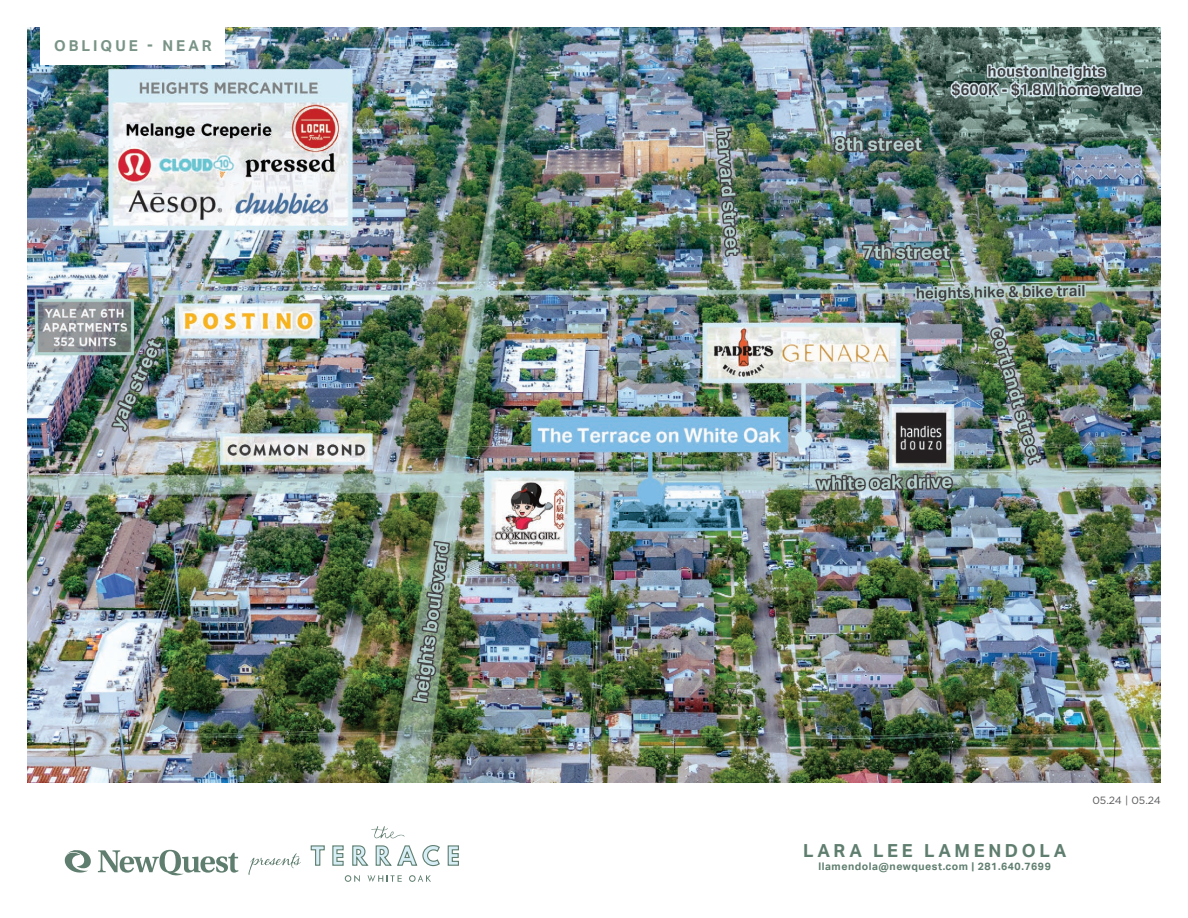
<style>
.page{position:relative;width:1188px;height:918px;background:#fff}
.page>*{position:absolute;margin:0;border:0;box-sizing:border-box;transform-origin:0 0}
.t1{font:700 18px "Aktiv Grotesk";letter-spacing:.2em;color:#5f7e6f}
.t2{font:700 15px "Aktiv Grotesk";letter-spacing:.2em;color:#799487}
.t3{font:700 10.5px "Aktiv Grotesk";letter-spacing:.05em;color:#5f7e6f}
.t4{font:10.5px "Gotham";letter-spacing:-.015em;color:#57585a}
</style>
<div class="page">
<img style="left:27px;top:27px;width:1134px;height:756px">
<div style="left:41px;top:27px;width:184px;height:38px;background:#fff"></div>
<svg style="left:248px;top:853px;width:53px;height:22px"></svg>
<svg style="left:345px;top:875px;width:15px;height:7px"></svg>
<svg style="left:368px;top:875px;width:34px;height:7px"></svg>
<svg style="left:409px;top:875px;width:22px;height:7px"></svg>
<svg style="left:310px;top:845px;width:15px;height:21px"></svg>
<svg style="left:332px;top:845px;width:12px;height:21px"></svg>
<svg style="left:352px;top:826px;width:88px;height:41px"></svg>
<svg style="left:447px;top:845px;width:12px;height:21px"></svg>
<svg style="left:65px;top:850px;width:26px;height:23px"></svg>
<svg style="left:98px;top:850px;width:141px;height:26px"></svg>
<p class="t2" style="left:54px;top:37px;width:159px">OBLIQUE - NEAR</p>
<h1 class="t1" style="left:803px;top:840px;width:265px">LARA LEE LAMENDOLA</h1>
<p class="t3" style="left:819px;top:860px;width:234px">llamendola@newquest.com | 281.640.7699</p>
<p class="t4" style="left:1092px;top:794px;width:70px">05.24 | 05.24</p>
</div>
